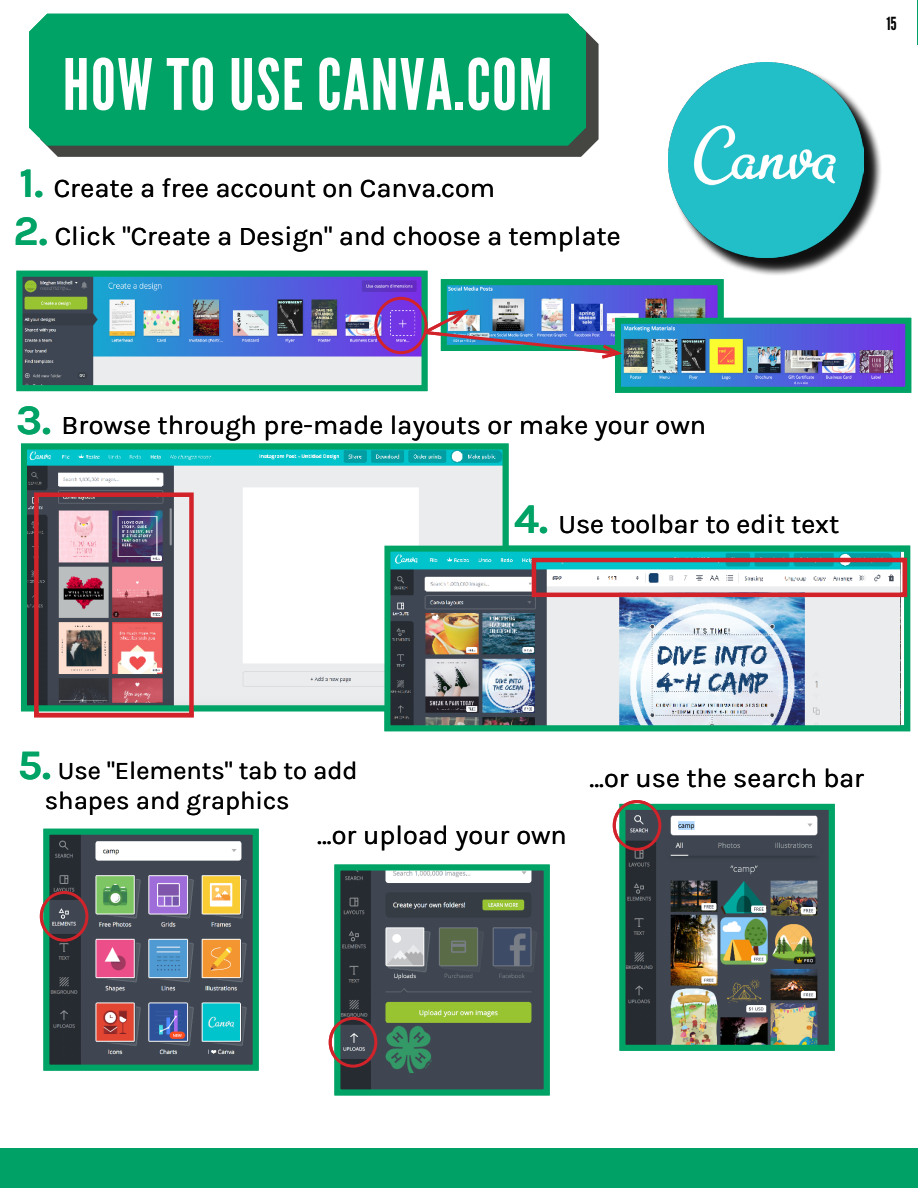
<style>
.page{position:relative;width:918px;height:1188px;background:#fff}
.page>*{position:absolute;margin:0;border:0;box-sizing:border-box;transform-origin:0 0}
.t1{font:70.5px "League Gothic";letter-spacing:.02em;color:#fff}
.t2{font:27px "Karla";color:#000}
.t3{font:25.5px/30.6px "Karla";color:#000}
.t4{font:18px "League Gothic";color:#000}
.s1{font-weight:700;font-size:42px;color:#00a366}
</style>
<div class="page">
<img style="left:23px;top:278px;width:398px;height:106px">
<img style="left:448px;top:286px;width:269px;height:32px">
<img style="left:622px;top:325px;width:282px;height:61px">
<img style="left:28px;top:451px;width:474px;height:253px">
<img style="left:668px;top:62px;width:117px;height:123px">
<img style="left:391px;top:553px;width:509px;height:171px">
<img style="left:341px;top:872px;width:202px;height:216px">
<img style="left:50px;top:836px;width:202px;height:228px">
<img style="left:626px;top:811px;width:202px;height:233px">
<div style="left:16px;top:271px;width:412px;height:120px;border:6px solid #00a366"></div>
<div style="left:441px;top:279px;width:283px;height:72px;border:6px solid #00a366"></div>
<div style="left:615px;top:318px;width:296px;height:75px;border:6px solid #00a366"></div>
<div style="left:374px;top:297px;width:53px;height:57px;border:3px solid #d2232a;border-radius:50%"></div>
<img style="left:421px;top:308px;width:206px;height:53px">
<div style="left:21px;top:444px;width:488px;height:267px;border:6px solid #00a366"></div>
<div style="left:34px;top:492px;width:160px;height:225px;border:4px solid #d2232a"></div>
<div style="left:671px;top:64px;width:211px;height:212px;background:#000;opacity:.75"></div>
<div style="left:384px;top:546px;width:526px;height:185px;border:6px solid #00a366"></div>
<div style="left:532px;top:558px;width:375px;height:39px;border:4px solid #d2232a"></div>
<div style="left:334px;top:865px;width:216px;height:230px;border:6px solid #00a366"></div>
<div style="left:43px;top:829px;width:216px;height:242px;border:6px solid #00a366"></div>
<div style="left:40px;top:891px;width:48px;height:51px;border:3px solid #d2232a;border-radius:50%"></div>
<div style="left:329px;top:1017px;width:48px;height:51px;border:3px solid #d2232a;border-radius:50%"></div>
<div style="left:619px;top:804px;width:216px;height:247px;border:6px solid #00a366"></div>
<div style="left:613px;top:800px;width:48px;height:51px;border:3px solid #d2232a;border-radius:50%"></div>
<svg style="left:47px;top:31px;width:552px;height:126px;background:#4f4f4c"></svg>
<div style="left:29px;top:14px;width:557px;height:132px;background:#00a366"></div>
<div style="left:0;top:1148px;width:918px;height:40px;background:#00a166"></div>
<hr style="left:917px;top:0;width:1px;height:45px;background:#00a166">
<h1 class="t1" style="left:63px;top:43px;width:491px">HOW TO USE CANVA.COM</h1>
<p class="t2" style="left:20px;top:173px;width:477px"><span class="s1">1.</span> Create a free account on Canva.com</p>
<p class="t2" style="left:14px;top:222px;width:609px"><span class="s1">2.</span> Click "Create a Design" and choose a template</p>
<p class="t4" style="left:886px;top:13px;width:12px">15</p>
<p class="t2" style="left:16px;top:410px;width:692px"><span class="s1">3.</span> Browse through pre-made layouts or make your own</p>
<p class="t2" style="left:514px;top:509px;width:327px"><span class="s1">4.</span> Use toolbar to edit text</p>
<p class="t3" style="left:45px;top:755px;width:314px;text-indent:-27px"><span class="s1">5.</span> Use "Elements" tab to add shapes and graphics</p>
<p class="t2" style="left:317px;top:820px;width:251px">...or upload your own</p>
<p class="t2" style="left:590px;top:763px;width:276px">...or use the search bar</p>
</div>
